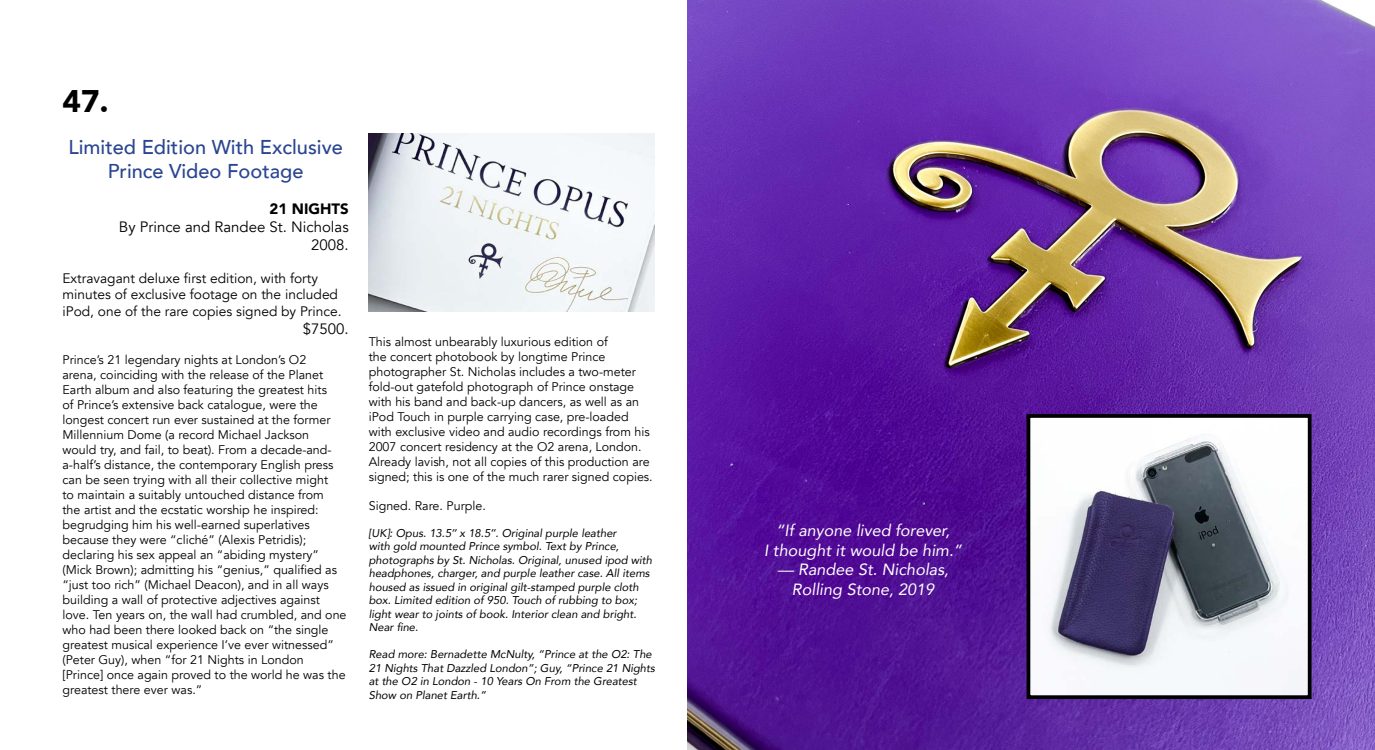
<style>
.page{position:relative;width:1375px;height:750px;background:#fff}
.page>*{position:absolute;margin:0;border:0;box-sizing:border-box;transform-origin:0 0}
.t1{font:900 31.25px "Avenir";color:#000}
.Headline_E-Cat{font:500 20px/24px "Avenir";color:#2a4591;text-align:center}
.Quote_E-Cat{font:italic 16.25px "Avenir";color:#fff}
.Author_Etc__E-Cat{font:15px "Avenir";color:#000}
.Titles_E-Cat{font:900 15px "Avenir";color:#000}
.Price_E-Cat{font:15px "Avenir";color:#000}
.Date_E-Cat{font:15px "Avenir";color:#000}
.Pitch_E-Cat{font:13.75px/16.5px "Avenir";color:#000}
.Story_E-Cat{font:12.5px/15px "Avenir";color:#000}
.Fine_Print_E-Cat{font:italic 11.25px/13.5px "Avenir";color:#000}
</style>
<div class="page">
<img style="left:688px;top:0;width:687px;height:750px">
<img style="left:1032px;top:419px;width:275px;height:275px">
<div style="left:1027px;top:414px;width:285px;height:285px;border:4px solid #000"></div>
<img style="left:369px;top:134px;width:286px;height:178px">
<p class="t1" style="left:62px;top:74px;width:48px">47.</p>
<p class="Headline_E-Cat" style="left:68px;top:134px;width:276px">Limited Edition With Exclusive<br>Prince Video Footage</p>
<p class="Titles_E-Cat" style="left:270px;top:196px;width:81px">21 NIGHTS</p>
<p class="Author_Etc__E-Cat" style="left:119px;top:218px;width:231px">By Prince and Randee St. Nicholas</p>
<p class="Date_E-Cat" style="left:311px;top:236px;width:39px">2008.</p>
<p class="Pitch_E-Cat" style="left:62px;top:270px;width:281px">Extravagant deluxe first edition, with forty minutes of exclusive footage on the included iPod, one of the rare copies signed by Prince.</p>
<p class="Price_E-Cat" style="left:303px;top:320px;width:47px">$7500.</p>
<p class="Story_E-Cat" style="left:62px;top:352px;width:286px">Prince’s 21 legendary nights at London’s O2<br>arena, coinciding with the release of the Planet Earth album and also featuring the greatest hits<br>of Prince’s extensive back catalogue, were the longest concert run ever sustained at the former Millennium Dome (a record Michael Jackson<br>would try, and fail, to beat). From a decade-and&shy;a-half’s distance, the contemporary English press can be seen trying with all their collective might<br>to maintain a suitably untouched distance from<br>the artist and the ecstatic worship he inspired: begrudging him his well-earned superlatives because they were “cliché” (Alexis Petridis); declaring his sex appeal an “abiding mystery” (Mick Brown); admitting his “genius,” qualified as “just too rich” (Michael Deacon), and in all ways building a wall of protective adjectives against love. Ten years on, the wall had crumbled, and one who had been there looked back on “the single greatest musical experience I’ve ever witnessed” (Peter Guy), when “for 21 Nights in London [Prince] once again proved to the world he was the greatest there ever was.”</p>
<p class="Story_E-Cat" style="left:369px;top:335px;width:286px">This almost unbearably luxurious edition of<br>the concert photobook by longtime Prince photographer St. Nicholas includes a two-meter fold-out gatefold photograph of Prince onstage with his band and back-up dancers, as well as an iPod Touch in purple carrying case, pre-loaded with exclusive video and audio recordings from his 2007 concert residency at the O2 arena, London.<br>Already lavish, not all copies of this production are signed; this is one of the much rarer signed copies.</p>
<p class="Story_E-Cat" style="left:369px;top:498px;width:119px">Signed. Rare. Purple.</p>
<p class="Fine_Print_E-Cat" style="left:369px;top:526px;width:285px">[UK]: Opus. 13.5’’ x 18.5’’. Original purple leather<br>with gold mounted Prince symbol. Text by Prince, photographs by St. Nicholas. Original, unused ipod with headphones, charger, and purple leather case. All items housed as issued in original gilt-stamped purple cloth box. Limited edition of 950. Touch of rubbing to box; light wear to joints of book. Interior clean and bright.<br>Near fine.</p>
<p class="Fine_Print_E-Cat" style="left:369px;top:648px;width:288px">Read more: Bernadette McNulty, “Prince at the O2: The 21 Nights That Dazzled London”; Guy, “Prince 21 Nights at the O2 in London - 10 Years On From the Greatest Show on Planet Earth.”</p>
<p class="Quote_E-Cat" style="left:776px;top:521px;width:175px">“If anyone lived forever,</p>
<p class="Quote_E-Cat" style="left:764px;top:540px;width:199px">I thought it would be him.”</p>
<p class="Quote_E-Cat" style="left:777px;top:560px;width:173px">— Randee St. Nicholas,</p>
<p class="Quote_E-Cat" style="left:792px;top:579px;width:144px">Rolling Stone, 2019</p>
</div>
